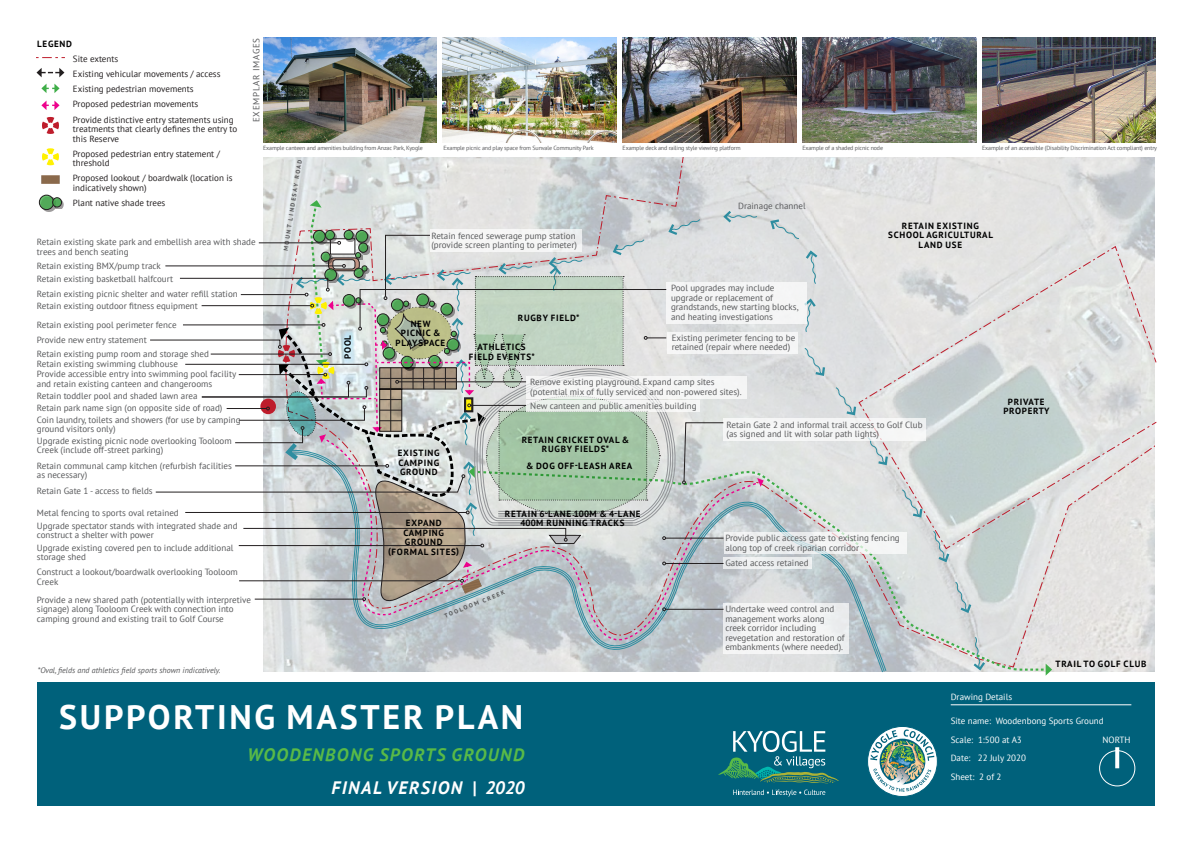
<style>
.page{position:relative;width:1191px;height:842px;background:#fff}
.page>*{position:absolute;margin:0;border:0;box-sizing:border-box;transform-origin:0 0}
.Cover_page_header_1{font:700 34px "PT Sans";letter-spacing:.08em;color:#fff}
.Cover_page_header_2{font:italic 700 18px "PT Sans";letter-spacing:.08em;color:#59ba47}
.Cover_page_header_2-2{font:italic 700 18px "PT Sans";letter-spacing:.08em;color:#fff}
.t1{font:9px/9.5px "PT Sans";color:#57585a}
.Place_names{font:9px/9.5px "PT Sans";color:#231f20}
.Place_names-2{font:700 9px/9.5px "PT Sans";letter-spacing:.08em;color:#000;text-align:center}
.t2{font:9px "PT Sans";color:#fff}
.t3{font:9px "PT Sans";letter-spacing:.08em;color:#57585a}
.Image_descriptions{font:italic 8px "PT Sans";color:#57585a}
.Image_descriptions-2{font:6px "PT Sans";letter-spacing:-.02em;color:#57585a}
.Street_names{font:700 6px "PT Sans";color:#57585a}
</style>
<div class="page">
<div style="left:38px;top:682px;width:1117px;height:123px;background:#00617b"></div>
<hr style="left:950px;top:704px;width:181px;height:1px;background:#fff">
<div style="left:1099px;top:750px;width:36px;height:36px;border:1px solid #fff;border-radius:50%"></div>
<svg style="left:1115px;top:747px;width:4px;height:21px"></svg>
<svg style="left:867px;top:726px;width:71px;height:70px"></svg>
<svg style="left:718px;top:731px;width:121px;height:65px"></svg>
<img style="left:263px;top:37px;width:174px;height:45px">
<img style="left:443px;top:37px;width:173px;height:45px">
<img style="left:622px;top:37px;width:174px;height:45px">
<img style="left:802px;top:37px;width:174px;height:45px">
<img style="left:982px;top:37px;width:173px;height:45px">
<svg style="left:36px;top:68px;width:28px;height:9px"></svg>
<svg style="left:36px;top:57px;width:28px;height:1px"></svg>
<svg style="left:41px;top:84px;width:19px;height:9px"></svg>
<svg style="left:41px;top:175px;width:19px;height:9px"></svg>
<svg style="left:41px;top:101px;width:19px;height:33px"></svg>
<svg style="left:42px;top:148px;width:17px;height:18px"></svg>
<img style="left:150px;top:82px;width:1007px;height:594px">
<div style="left:41px;top:197px;width:15px;height:15px;background:#231f20;opacity:.55"></div>
<svg style="left:39px;top:195px;width:15px;height:15px"></svg>
<div style="left:39px;top:195px;width:15px;height:15px;border:1px solid #231f20;border-radius:50%"></div>
<div style="left:54px;top:200px;width:10px;height:9px;background:#231f20;opacity:.55"></div>
<div style="left:53px;top:198px;width:9px;height:9px;background:#52aa59;border-radius:50%"></div>
<div style="left:52px;top:198px;width:10px;height:9px;border:1px solid #231f20;border-radius:50%"></div>
<p class="t3" style="left:251px;top:122px;width:86px;rotate:-90deg">EXEMPLAR IMAGES</p>
<p class="Place_names-2" style="left:37px;top:39px;width:36px">LEGEND</p>
<p class="Place_names" style="left:73px;top:54px;width:47px">Site extents</p>
<p class="Place_names" style="left:73px;top:69px;width:149px">Existing vehicular movements / access</p>
<p class="Place_names" style="left:73px;top:84px;width:122px">Existing pedestrian movements</p>
<p class="Place_names" style="left:73px;top:99px;width:127px">Proposed pedestrian movements</p>
<p class="Place_names" style="left:73px;top:114px;width:166px">Provide distinctive entry statements using treatments that clearly defines the entry to this Reserve</p>
<p class="Place_names" style="left:73px;top:149px;width:149px">Proposed pedestrian entry statement / threshold</p>
<p class="Place_names" style="left:73px;top:173px;width:161px">Proposed lookout / boardwalk (location is indicatively shown)</p>
<p class="Place_names" style="left:73px;top:198px;width:94px">Plant native shade trees</p>
<p class="Image_descriptions-2" style="left:263px;top:144px;width:161px">Example canteen and amenities building from Anzac Park, Kyogle</p>
<p class="Image_descriptions-2" style="left:443px;top:144px;width:152px">Example picnic and play space from Sunvale Community Park</p>
<p class="Image_descriptions-2" style="left:622px;top:144px;width:119px">Example deck and railing style viewing platform</p>
<p class="Image_descriptions-2" style="left:802px;top:144px;width:82px">Example of a shaded picnic node</p>
<p class="Image_descriptions-2" style="left:982px;top:144px;width:176px">Example of an accessible (Disability Discrimination Act compliant) entry</p>
<p class="Street_names" style="left:282px;top:250px;width:94px;rotate:-81deg">MOUNT LINDESAY ROAD</p>
<p class="t1" style="left:738px;top:201px;width:69px">Drainage channel</p>
<p class="Place_names-2" style="left:888px;top:221px;width:106px">RETAIN EXISTING<br>SCHOOL AGRICULTURAL<br>LAND USE</p>
<p class="t1" style="left:431px;top:231px;width:147px">Retain fenced sewerage pump station (provide screen planting to perimeter)</p>
<p class="t1" style="left:37px;top:237px;width:220px">Retain existing skate park and embellish area with shade trees and bench seating</p>
<p class="t1" style="left:37px;top:261px;width:125px">Retain existing BMX/pump track</p>
<p class="t1" style="left:37px;top:274px;width:138px">Retain existing basketball halfcourt</p>
<p class="t1" style="left:37px;top:289px;width:202px">Retain existing picnic shelter and water refill station</p>
<p class="t1" style="left:37px;top:301px;width:162px">Retain existing outdoor fitness equipment</p>
<p class="t1" style="left:37px;top:320px;width:141px">Retain existing pool perimeter fence</p>
<p class="t1" style="left:37px;top:335px;width:111px">Provide new entry statement</p>
<p class="t1" style="left:37px;top:349px;width:173px">Retain existing pump room and storage shed</p>
<p class="t1" style="left:37px;top:369px;width:201px">Provide accessible entry into swimming pool facility and retain existing canteen and changerooms</p>
<p class="t1" style="left:37px;top:359px;width:142px">Retain existing swimming clubhouse</p>
<p class="t1" style="left:37px;top:391px;width:162px">Retain toddler pool and shaded lawn area</p>
<p class="t1" style="left:37px;top:402px;width:187px">Retain park name sign (on opposite side of road)</p>
<p class="t1" style="left:37px;top:414px;width:205px">Coin laundry, toilets and showers (for use by camping ground visitors only)</p>
<p class="t1" style="left:37px;top:435px;width:196px">Upgrade existing picnic node overlooking Tooloom<br>Creek (include off-street parking)</p>
<p class="t1" style="left:37px;top:460px;width:196px">Retain communal camp kitchen (refurbish facilities as necessary)</p>
<p class="t1" style="left:37px;top:486px;width:117px">Retain Gate 1 - access to fields</p>
<p class="t1" style="left:37px;top:508px;width:143px">Metal fencing to sports oval retained</p>
<p class="t1" style="left:37px;top:521px;width:202px">Upgrade spectator stands with integrated shade and construct a shelter with power</p>
<p class="t1" style="left:37px;top:543px;width:198px">Upgrade existing covered pen to include additional storage shed</p>
<p class="t1" style="left:37px;top:567px;width:202px">Construct a lookout/boardwalk overlooking Tooloom<br>Creek</p>
<p class="t1" style="left:37px;top:595px;width:216px">Provide a new shared path (potentially with interpretive signage) along Tooloom Creek with connection into camping ground and existing trail to Golf Course</p>
<p class="Image_descriptions" style="left:38px;top:665px;width:184px">*Oval, fields and athletics field sports shown indicatively.</p>
<p class="Place_names-2" style="left:343px;top:359px;width:25px;rotate:-90deg">POOL</p>
<p class="Place_names-2" style="left:395px;top:319px;width:51px">NEW<br>PICNIC &amp;<br>PLAYSPACE</p>
<p class="Place_names-2" style="left:398px;top:448px;width:43px;text-align:justify">EXISTING CAMPING GROUND</p>
<p class="Place_names-2" style="left:518px;top:313px;width:63px">RUGBY FIELD*</p>
<p class="Place_names-2" style="left:469px;top:342px;width:68px">ATHLETICS<br>FIELD EVENTS*</p>
<p class="t1" style="left:671px;top:283px;width:129px">Pool upgrades may include upgrade or replacement of grandstands, new starting blocks, and heating investigations</p>
<p class="t1" style="left:671px;top:333px;width:125px">Existing perimeter fencing to be retained (repair where needed)</p>
<p class="t1" style="left:530px;top:377px;width:213px">Remove existing playground. Expand camp sites (potential mix of fully serviced and non-powered sites).</p>
<p class="t1" style="left:530px;top:401px;width:168px">New canteen and public amenities building</p>
<p class="Place_names-2" style="left:522px;top:435px;width:109px">RETAIN CRICKET OVAL &amp;<br>RUGBY FIELDS*</p>
<p class="Place_names-2" style="left:526px;top:460px;width:108px">&amp; DOG OFF-LEASH AREA</p>
<p class="t1" style="left:726px;top:420px;width:198px">Retain Gate 2 and informal trail access to Golf Club (as signed and lit with solar path lights)</p>
<p class="Place_names-2" style="left:388px;top:518px;width:72px">EXPAND<br>CAMPING<br>GROUND (FORMAL SITES)</p>
<p class="Place_names-2" style="left:505px;top:509px;width:137px">RETAIN 6-LANE 100M &amp; 4-LANE<br>400M RUNNING TRACKS</p>
<p class="Street_names" style="left:443px;top:612px;width:66px;rotate:-22deg">TOOLOOM CREEK</p>
<p class="t1" style="left:725px;top:533px;width:176px">Provide public access gate to existing fencing along top of creek riparian corridor</p>
<p class="t1" style="left:725px;top:558px;width:85px">Gated access retained</p>
<p class="t1" style="left:725px;top:604px;width:121px">Undertake weed control and management works along creek corridor including revegetation and restoration of embankments (where needed).</p>
<p class="Cover_page_header_1" style="left:59px;top:694px;width:465px">SUPPORTING MASTER PLAN</p>
<p class="Cover_page_header_2" style="left:247px;top:742px;width:278px">WOODENBONG SPORTS GROUND</p>
<p class="Cover_page_header_2-2" style="left:331px;top:776px;width:195px">FINAL VERSION | 2020</p>
<p class="Place_names-2" style="left:1003px;top:397px;width:47px">PRIVATE<br>PROPERTY</p>
<p class="Place_names-2" style="left:1055px;top:659px;width:92px">TRAIL TO GOLF CLUB</p>
<p class="t2" style="left:950px;top:691px;width:63px">Drawing Details</p>
<p class="t2" style="left:950px;top:715px;width:154px">Site name: Woodenbong Sports Ground</p>
<p class="t2" style="left:950px;top:734px;width:73px">Scale: 1:500 at A3</p>
<p class="t2" style="left:950px;top:752px;width:77px">Date: 22 July 2020</p>
<p class="t2" style="left:950px;top:771px;width:52px">Sheet: 2 of 2</p>
<p class="t2" style="left:1102px;top:734px;width:30px">NORTH</p>
</div>
